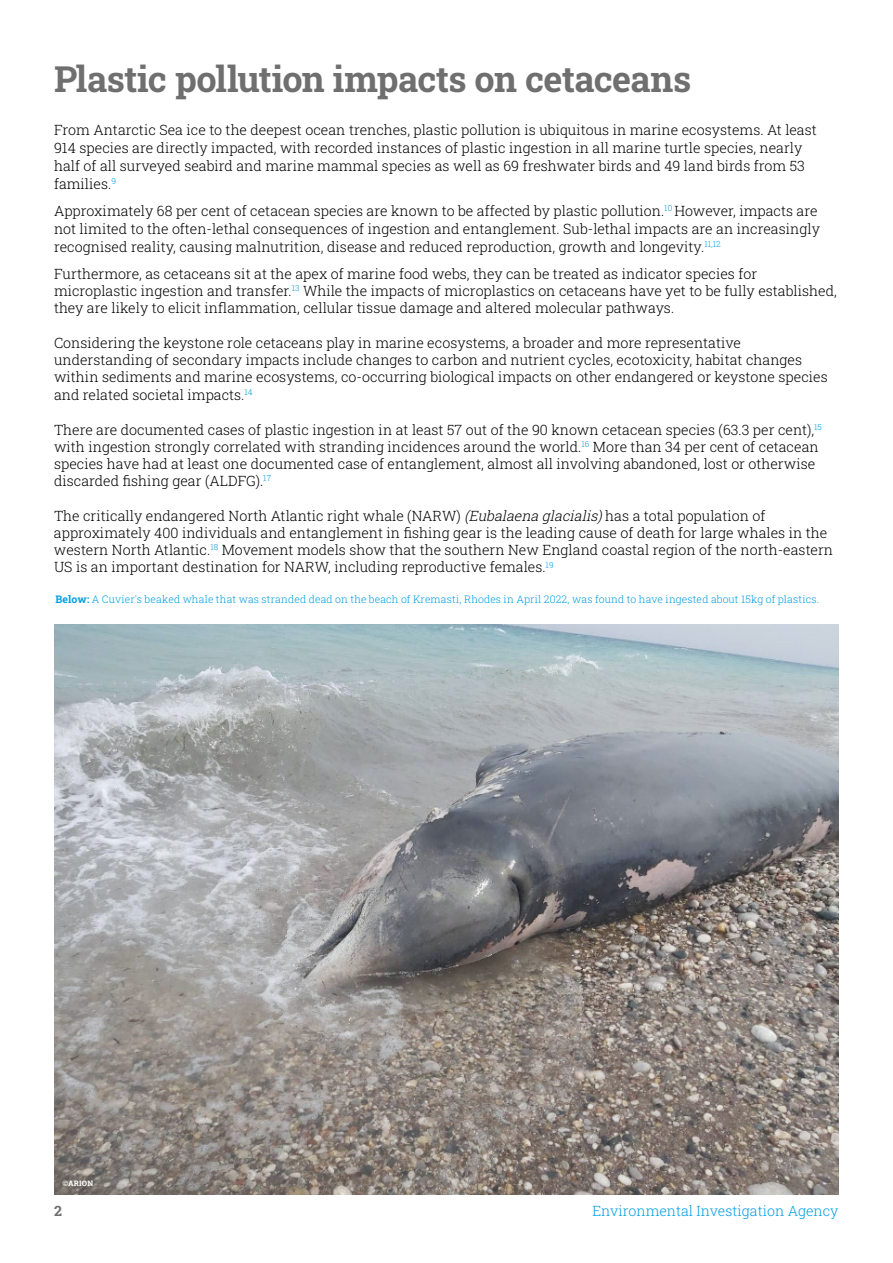
<style>
.page{position:relative;width:893px;height:1263px;background:#fff}
.page>*{position:absolute;margin:0;border:0;box-sizing:border-box;transform-origin:0 0}
.t1{font:36px "Roboto Slab";letter-spacing:-.015em;color:#706f6f}
.t2{font:14.25px/17.1px "Roboto Slab";color:#000}
.t3{font:14.25px "Roboto Slab";color:#009fe3}
.t4{font:14.25px "Roboto Slab";color:#706f6f}
.t5{font:10.5px "Roboto Slab";letter-spacing:.01em;color:#009fe3}
.t6{font:7.5px "Roboto Slab";letter-spacing:.02em;color:#fff}
.s1{font-style:italic}
</style>
<div class="page">
<img style="left:54px;top:624px;width:785px;height:571px">
<h1 class="t1" style="left:54px;top:54px;width:639px">Plastic pollution impacts on cetaceans</h1>
<p class="t2" style="left:54px;top:120px;width:764px;line-height:18px">From Antarctic Sea ice to the deepest ocean trenches, plastic pollution is ubiquitous in marine ecosystems. At least 914 species are directly impacted, with recorded instances of plastic ingestion in all marine turtle species, nearly half of all surveyed seabird and marine mammal species as well as 69 freshwater birds and 49 land birds from 53 families.<sup>9</sup></p>
<p class="t2" style="left:54px;top:201px;width:767px;line-height:18px">Approximately 68 per cent of cetacean species are known to be affected by plastic pollution.<sup>10</sup> However, impacts are not limited to the often-lethal consequences of ingestion and entanglement. Sub-lethal impacts are an increasingly recognised reality, causing malnutrition, disease and reduced reproduction, growth and longevity.<sup>11,12</sup></p>
<p class="t2" style="left:54px;top:265px;width:784px">Furthermore, as cetaceans sit at the apex of marine food webs, they can be treated as indicator species for microplastic ingestion and transfer.<sup>13</sup> While the impacts of microplastics on cetaceans have yet to be fully established, they are likely to elicit inflammation, cellular tissue damage and altered molecular pathways.</p>
<p class="t2" style="left:54px;top:334px;width:775px">Considering the keystone role cetaceans play in marine ecosystems, a broader and more representative understanding of secondary impacts include changes to carbon and nutrient cycles, ecotoxicity, habitat changes within sediments and marine ecosystems, co-occurring biological impacts on other endangered or keystone species and related societal impacts.<sup>14</sup></p>
<p class="t2" style="left:54px;top:420px;width:769px">There are documented cases of plastic ingestion in at least 57 out of the 90 known cetacean species (63.3 per cent),<sup>15 </sup>with ingestion strongly correlated with stranding incidences around the world.<sup>16</sup> More than 34 per cent of cetacean species have had at least one documented case of entanglement, almost all involving abandoned, lost or otherwise discarded fishing gear (ALDFG).<sup>17</sup></p>
<p class="t2" style="left:54px;top:507px;width:781px">The critically endangered North Atlantic right whale (NARW) <span class="s1">(Eubalaena glacialis)</span>has a total population of approximately 400 individuals and entanglement in fishing gear is the leading cause of death for large whales in the western North Atlantic.<sup>18</sup> Movement models show that the southern New England coastal region of the north-eastern US is an important destination for NARW, including reproductive females.<sup>19</sup></p>
<p class="t5" style="left:55px;top:592px;width:765px">Below: A Cuvier's beaked whale that was stranded dead on the beach of Kremasti, Rhodes in April 2022, was found to have ingested about 15kg of plastics.</p>
<p class="t6" style="left:63px;top:1178px;width:32px">©ARION</p>
<p class="t4" style="left:54px;top:1201px;width:9px">2</p>
<p class="t3" style="left:592px;top:1201px;width:248px">Environmental Investigation Agency</p>
</div>
